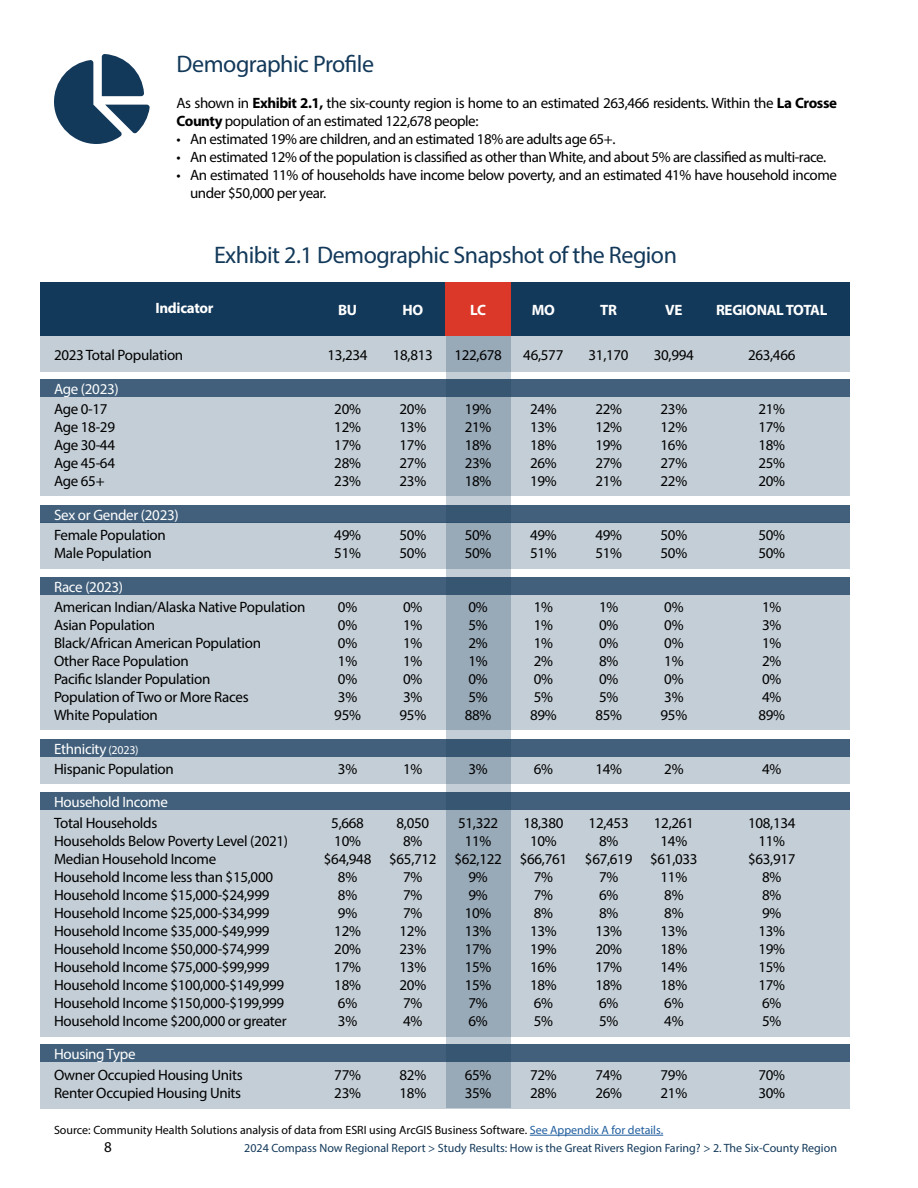
<style>
.page{position:relative;width:918px;height:1188px;background:#fff}
.page>*{position:absolute;margin:0;border:0;box-sizing:border-box;transform-origin:0 0}
.t1{font:24px "Myriad Pro";letter-spacing:-.02em;color:#13395a}
.t2{font:15px/18px "Myriad Pro";letter-spacing:-.02em;color:#000}
.t3{font:15px "Myriad Pro";letter-spacing:-.02em;color:#fff}
.t4{font:700 15px "Myriad Pro";letter-spacing:-.02em;color:#fff}
.t5{font:12px/18px "Myriad Pro";color:#13395a}
.s1{font-weight:700}
.s2{font-size:12px}
.s3{color:#000}
.s4{color:#215e9e}
</style>
<div class="page">
<div style="left:447px;top:336px;width:64px;height:772px;background:#c4ced6"></div>
<div style="left:40px;top:282px;width:810px;height:54px;background:#13395a"></div>
<div style="left:40px;top:379px;width:810px;height:18px;background:#42607b"></div>
<div style="left:40px;top:577px;width:810px;height:18px;background:#42607b"></div>
<div style="left:40px;top:792px;width:810px;height:18px;background:#42607b"></div>
<div style="left:40px;top:505px;width:810px;height:18px;background:#42607b"></div>
<div style="left:40px;top:1044px;width:810px;height:18px;background:#42607b"></div>
<div style="left:40px;top:739px;width:810px;height:18px;background:#42607b"></div>
<svg style="left:40px;top:336px;width:810px;height:36px;background:#c0cbd3"></svg>
<svg style="left:40px;top:397px;width:810px;height:99px;background:#c0cad3"></svg>
<div style="left:40px;top:595px;width:810px;height:135px;background:#c4ced6"></div>
<div style="left:40px;top:810px;width:810px;height:227px;background:#c4ced6"></div>
<svg style="left:40px;top:523px;width:810px;height:46px;background:#c0cbd3"></svg>
<svg style="left:40px;top:1062px;width:810px;height:46px;background:#c0cbd3"></svg>
<svg style="left:40px;top:757px;width:810px;height:27px;background:#c0cbd3"></svg>
<div style="left:446px;top:282px;width:65px;height:54px;background:#dc3829"></div>
<hr style="left:530px;top:1135px;width:133px;height:1px;background:#215e9e">
<svg style="left:54px;top:54px;width:96px;height:90px"></svg>
<h1 class="t1" style="left:177px;top:49px;width:199px">Demographic Profile</h1>
<p class="t2" style="left:177px;top:94px;width:662px">As shown in <span class="s1">Exhibit 2.1,</span> the six-county region is home to an estimated 263,466 residents. Within the <span class="s1">La Crosse<br>County</span> population of an estimated 122,678 people:</p>
<p class="t2" style="left:177px;top:130px;width:440px">• An estimated 19% are children, and an estimated 18% are adults age 65+.</p>
<p class="t2" style="left:177px;top:148px;width:651px">• An estimated 12% of the population is classified as other than White, and about 5% are classified as multi-race.</p>
<p class="t2" style="left:190px;top:166px;width:648px;text-indent:-14px">• An estimated 11% of households have income below poverty, and an estimated 41% have household income under $50,000 per year.</p>
<h1 class="t1" style="left:214px;top:240px;width:465px">Exhibit 2.1 Demographic Snapshot of the Region</h1>
<p class="t4" style="left:155px;top:298px;width:60px">Indicator</p>
<p class="t2" style="left:54px;top:346px;width:131px">2023 Total Population</p>
<p class="t3" style="left:54px;top:379px;width:66px">Age (2023)</p>
<p class="t2" style="left:54px;top:400px;width:63px">Age 0-17<br>Age 18-29<br>Age 30-44<br>Age 45-64<br>Age 65+</p>
<p class="t3" style="left:54px;top:505px;width:126px">Sex or Gender (2023)</p>
<p class="t2" style="left:54px;top:526px;width:113px">Female Population<br>Male Population</p>
<p class="t3" style="left:54px;top:577px;width:71px">Race (2023)</p>
<p class="t2" style="left:54px;top:598px;width:253px">American Indian/Alaska Native Population<br>Asian Population<br>Black/African American Population<br>Other Race Population<br>Pacific Islander Population<br>Population of Two or More Races<br>White Population</p>
<p class="t3" style="left:54px;top:739px;width:86px">Ethnicity <span class="s2">(2023)</span></p>
<p class="t2" style="left:54px;top:760px;width:121px">Hispanic Population</p>
<p class="t3" style="left:54px;top:792px;width:115px">Household Income</p>
<p class="t2" style="left:54px;top:814px;width:236px">Total Households<br>Households Below Poverty Level (2021)<br>Median Household Income<br>Household Income less than $15,000<br>Household Income $15,000-$24,999<br>Household Income $25,000-$34,999<br>Household Income $35,000-$49,999<br>Household Income $50,000-$74,999<br>Household Income $75,000-$99,999<br>Household Income $100,000-$149,999<br>Household Income $150,000-$199,999<br>Household Income $200,000 or greater</p>
<p class="t3" style="left:54px;top:1044px;width:83px">Housing Type</p>
<p class="t2" style="left:54px;top:1066px;width:190px">Owner Occupied Housing Units<br>Renter Occupied Housing Units</p>
<p class="t4" style="left:338px;top:300px;width:20px">BU</p>
<p class="t4" style="left:402px;top:300px;width:22px">HO</p>
<p class="t4" style="left:470px;top:300px;width:17px">LC</p>
<p class="t4" style="left:532px;top:300px;width:25px">MO</p>
<p class="t4" style="left:600px;top:300px;width:18px">TR</p>
<p class="t4" style="left:665px;top:300px;width:19px">VE</p>
<p class="t4" style="left:716px;top:300px;width:113px">REGIONAL TOTAL</p>
<p class="t2" style="left:328px;top:346px;width:42px">13,234</p>
<p class="t2" style="left:393px;top:346px;width:42px">18,813</p>
<p class="t2" style="left:454px;top:346px;width:49px">122,678</p>
<p class="t2" style="left:523px;top:346px;width:42px">46,577</p>
<p class="t2" style="left:589px;top:346px;width:42px">31,170</p>
<p class="t2" style="left:654px;top:346px;width:42px">30,994</p>
<p class="t2" style="left:748px;top:346px;width:49px">263,466</p>
<p class="t2" style="left:334px;top:400px;width:28px;text-align:justify">20% 12% 17% 28% 23%</p>
<p class="t2" style="left:334px;top:526px;width:28px">49%<br>51%</p>
<p class="t2" style="left:334px;top:598px;width:28px">0%<br>0%<br>0%<br>1%<br>0%<br>3%<br>95%</p>
<p class="t2" style="left:338px;top:760px;width:21px">3%</p>
<p class="t2" style="left:324px;top:814px;width:49px;text-align:center">5,668<br>10% $64,948<br>8%<br>8%<br>9%<br>12%<br>20%<br>17%<br>18%<br>6%<br>3%</p>
<p class="t2" style="left:334px;top:1066px;width:28px">77%<br>23%</p>
<p class="t2" style="left:400px;top:400px;width:28px;text-align:justify">20% 13% 17% 27% 23%</p>
<p class="t2" style="left:400px;top:526px;width:28px">50%<br>50%</p>
<p class="t2" style="left:400px;top:598px;width:28px">0%<br>1%<br>1%<br>1%<br>0%<br>3%<br>95%</p>
<p class="t2" style="left:403px;top:760px;width:21px">1%</p>
<p class="t2" style="left:389px;top:814px;width:49px;text-align:center">8,050<br>8% $65,712<br>7%<br>7%<br>7%<br>12%<br>23%<br>13%<br>20%<br>7%<br>4%</p>
<p class="t2" style="left:400px;top:1066px;width:28px">82%<br>18%</p>
<p class="t2" style="left:465px;top:400px;width:28px;text-align:justify">19% 21% 18% 23% 18%</p>
<p class="t2" style="left:465px;top:526px;width:28px">50%<br>50%</p>
<p class="t2" style="left:465px;top:598px;width:28px">0%<br>5%<br>2%<br>1%<br>0%<br>5%<br>88%</p>
<p class="t2" style="left:469px;top:760px;width:21px">3%</p>
<p class="t2" style="left:454px;top:814px;width:49px;text-align:center">51,322<br>11% $62,122<br>9%<br>9%<br>10%<br>13%<br>17%<br>15%<br>15%<br>7%<br>6%</p>
<p class="t2" style="left:465px;top:1066px;width:28px">65%<br>35%</p>
<p class="t2" style="left:530px;top:400px;width:28px;text-align:justify">24% 13% 18% 26% 19%</p>
<p class="t2" style="left:530px;top:526px;width:28px">49%<br>51%</p>
<p class="t2" style="left:530px;top:598px;width:28px">1%<br>1%<br>1%<br>2%<br>0%<br>5%<br>89%</p>
<p class="t2" style="left:534px;top:760px;width:21px">6%</p>
<p class="t2" style="left:520px;top:814px;width:49px;text-align:center">18,380<br>10% $66,761<br>7%<br>7%<br>8%<br>13%<br>19%<br>16%<br>18%<br>6%<br>5%</p>
<p class="t2" style="left:530px;top:1066px;width:28px">72%<br>28%</p>
<p class="t2" style="left:595px;top:400px;width:28px;text-align:justify">22% 12% 19% 27% 21%</p>
<p class="t2" style="left:595px;top:526px;width:28px">49%<br>51%</p>
<p class="t2" style="left:595px;top:598px;width:28px">1%<br>0%<br>0%<br>8%<br>0%<br>5%<br>85%</p>
<p class="t2" style="left:595px;top:760px;width:28px">14%</p>
<p class="t2" style="left:585px;top:814px;width:49px;text-align:center">12,453<br>8% $67,619<br>7%<br>6%<br>8%<br>13%<br>20%<br>17%<br>18%<br>6%<br>5%</p>
<p class="t2" style="left:595px;top:1066px;width:28px">74%<br>26%</p>
<p class="t2" style="left:661px;top:400px;width:28px;text-align:justify">23% 12% 16% 27% 22%</p>
<p class="t2" style="left:661px;top:526px;width:28px">50%<br>50%</p>
<p class="t2" style="left:661px;top:598px;width:28px">0%<br>0%<br>0%<br>1%<br>0%<br>3%<br>95%</p>
<p class="t2" style="left:664px;top:760px;width:21px">2%</p>
<p class="t2" style="left:650px;top:814px;width:49px;text-align:center">12,261<br>14% $61,033<br>11%<br>8%<br>8%<br>13%<br>18%<br>14%<br>18%<br>6%<br>4%</p>
<p class="t2" style="left:661px;top:1066px;width:28px">79%<br>21%</p>
<p class="t2" style="left:758px;top:400px;width:28px;text-align:justify">21% 17% 18% 25% 20%</p>
<p class="t2" style="left:758px;top:526px;width:28px">50%<br>50%</p>
<p class="t2" style="left:758px;top:598px;width:28px">1%<br>3%<br>1%<br>2%<br>0%<br>4%<br>89%</p>
<p class="t2" style="left:762px;top:760px;width:21px">4%</p>
<p class="t2" style="left:748px;top:814px;width:49px;text-align:center">108,134<br>11% $63,917<br>8%<br>8%<br>9%<br>13%<br>19%<br>15%<br>17%<br>6%<br>5%</p>
<p class="t2" style="left:758px;top:1066px;width:28px">70%<br>30%</p>
<p class="t5" style="left:244px;top:1121px;width:594px;text-indent:-190px"><span class="s3">Source: Community Health Solutions analysis of data from ESRI using ArcGIS Business Software.</span> <span class="s4">See Appendix A for details.<br></span>2024 Compass Now Regional Report &gt; Study Results: How is the Great Rivers Region Faring? &gt; 2. The Six-County Region</p>
<p class="t2" style="left:104px;top:1138px;width:9px">8</p>
</div>
